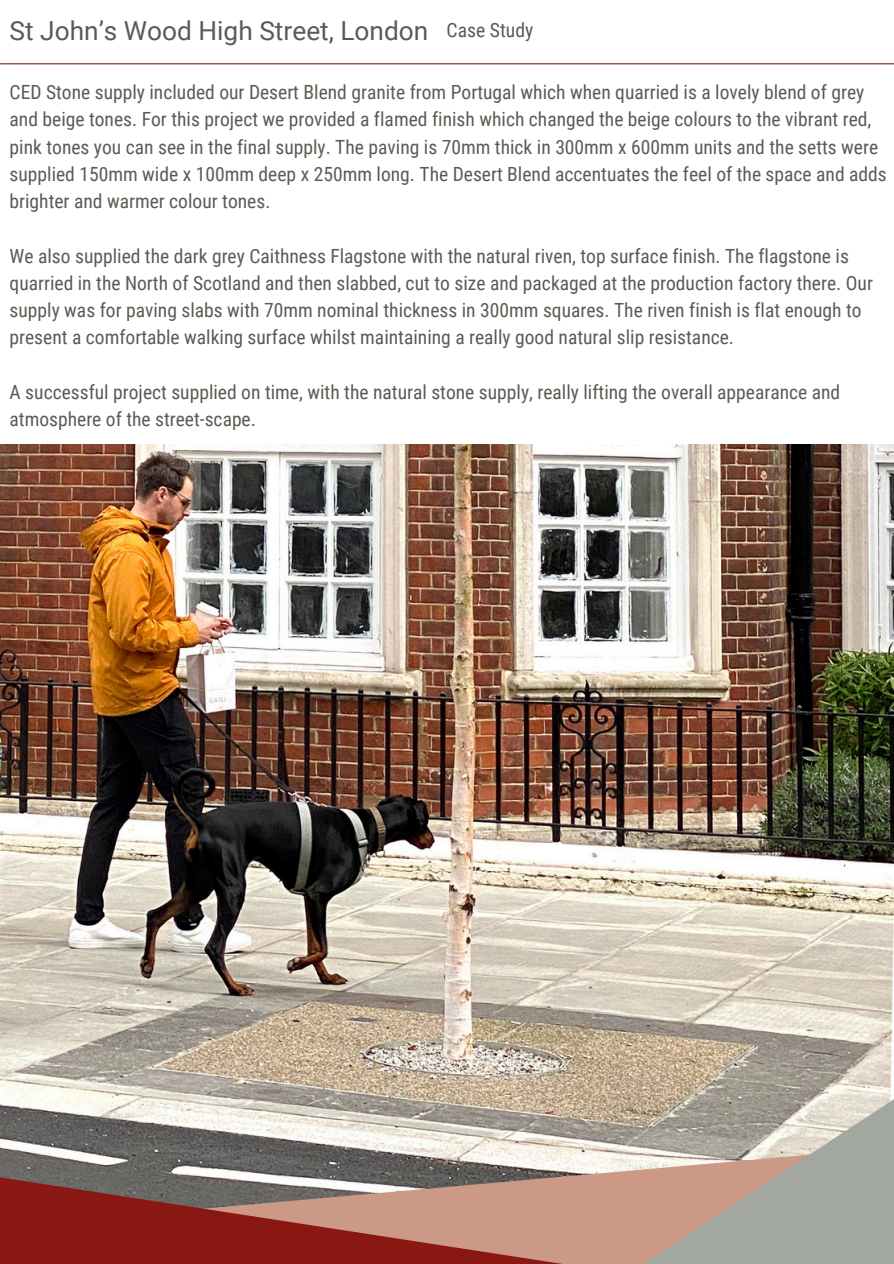
<style>
.page{position:relative;width:894px;height:1264px;background:#fff}
.page>*{position:absolute;margin:0;border:0;box-sizing:border-box;transform-origin:0 0}
.t1{font:26.25px "Roboto";color:#565e53}
.t2{font:19.65px "Roboto Condensed";color:#565e53}
.t3{font:19.5px/27.2px "Roboto Condensed";color:#565e53}
</style>
<div class="page">
<img style="left:0;top:444px;width:893px;height:592px">
<svg style="left:490px;top:983px;width:403px;height:280px;background:#bcb2a5"></svg>
<svg style="left:0;top:1036px;width:632px;height:227px;background:#ad8e82"></svg>
<hr style="left:1px;top:63px;width:892px;height:1px;background:#891812">
<p class="t1" style="left:10px;top:15px;width:420px">St John’s Wood High Street, London</p>
<p class="t2" style="left:446px;top:18px;width:88px">Case Study</p>
<p class="t3" style="left:10px;top:79px;width:878px">CED Stone supply included our Desert Blend granite from Portugal which when quarried is a lovely blend of grey and beige tones. For this project we provided a flamed finish which changed the beige colours to the vibrant red, pink tones you can see in the final supply. The paving is 70mm thick in 300mm x 600mm units and the setts were supplied 150mm wide x 100mm deep x 250mm long. The Desert Blend accentuates the feel of the space and adds brighter and warmer colour tones.</p>
<p class="t3" style="left:10px;top:242px;width:864px">We also supplied the dark grey Caithness Flagstone with the natural riven, top surface finish. The flagstone is quarried in the North of Scotland and then slabbed, cut to size and packaged at the production factory there. Our supply was for paving slabs with 70mm nominal thickness in 300mm squares. The riven finish is flat enough to present a comfortable walking surface whilst maintaining a really good natural slip resistance.</p>
<p class="t3" style="left:10px;top:378px;width:832px">A successful project supplied on time, with the natural stone supply, really lifting the overall appearance and atmosphere of the street-scape.</p>
</div>
